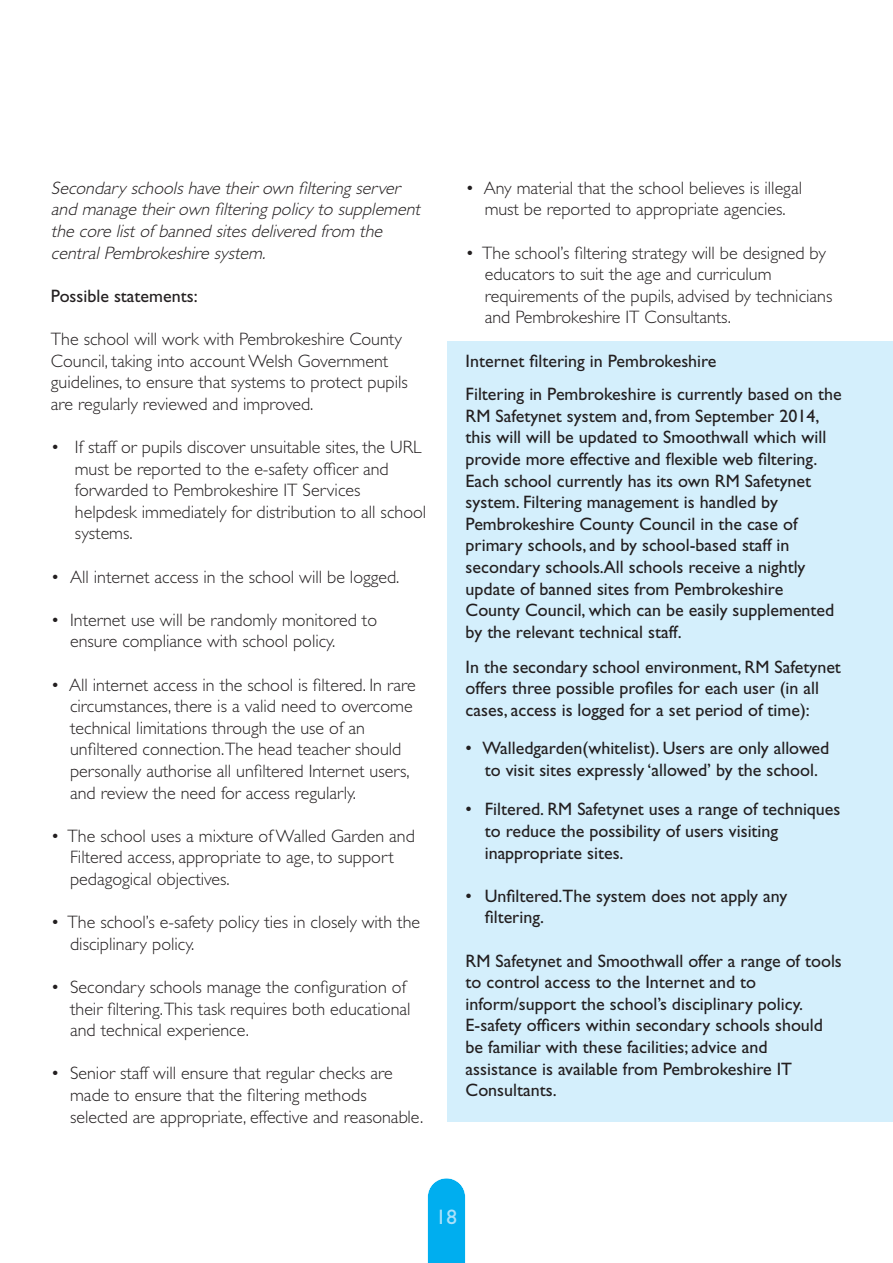
<style>
.page{position:relative;width:893px;height:1263px;background:#fff}
.page>*{position:absolute;margin:0;border:0;box-sizing:border-box;transform-origin:0 0}
.t1{font:21px "Gill Sans Std";color:#aae1fa}
.t2{font:300 18px/21.6px "Gill Sans Std";color:#231f20}
.t3{font:18px/21.6px "Gill Sans Std";color:#231f20}
.t4{font:italic 300 18px/21.6px "Gill Sans Std";color:#231f20}
</style>
<div class="page">
<div style="left:447px;top:341px;width:446px;height:781px;background:#d4effc"></div>
<svg style="left:427px;top:1178px;width:39px;height:85px;background:#18b5f0"></svg>
<p class="t4" style="left:51px;top:179px;width:374px">Secondary schools have their own filtering server and manage their own filtering policy to supplement the core list of banned sites delivered from the central Pembrokeshire system.</p>
<p class="t3" style="left:51px;top:286px;width:148px">Possible statements:</p>
<p class="t2" style="left:51px;top:330px;width:358px">The school will work with Pembrokeshire County Council, taking into account Welsh Government guidelines, to ensure that systems to protect pupils are regularly reviewed and improved.</p>
<p class="t2" style="left:75px;top:438px;width:353px;text-indent:-24px">• If staff or pupils discover unsuitable sites, the URL must be reported to the e-safety officer and forwarded to Pembrokeshire IT Services helpdesk immediately for distribution to all school systems.</p>
<p class="t2" style="left:51px;top:567px;width:350px">• All internet access in the school will be logged.</p>
<p class="t2" style="left:70px;top:611px;width:308px;text-indent:-19px">• Internet use will be randomly monitored to ensure compliance with school policy.</p>
<p class="t2" style="left:70px;top:675px;width:347px;text-indent:-19px">• All internet access in the school is filtered. In rare circumstances, there is a valid need to overcome technical limitations through the use of an unfiltered connection.The head teacher should personally authorise all unfiltered Internet users, and review the need for access regularly.</p>
<p class="t2" style="left:70px;top:827px;width:346px;text-indent:-19px">• The school uses a mixture of Walled Garden and<br>Filtered access, appropriate to age, to support pedagogical objectives.</p>
<p class="t2" style="left:70px;top:913px;width:351px;text-indent:-19px">• The school’s e-safety policy ties in closely with the disciplinary policy.</p>
<p class="t2" style="left:70px;top:978px;width:342px;text-indent:-19px">• Secondary schools manage the configuration of their filtering.This task requires both educational and technical experience.</p>
<p class="t2" style="left:70px;top:1064px;width:355px;text-indent:-19px">• Senior staff will ensure that regular checks are made to ensure that the filtering methods selected are appropriate, effective and reasonable.</p>
<p class="t2" style="left:466px;top:179px;width:338px;text-align:center">• Any material that the school believes is illegal must be reported to appropriate agencies.</p>
<p class="t2" style="left:485px;top:243px;width:349px;text-indent:-19px">• The school’s filtering strategy will be designed by educators to suit the age and curriculum requirements of the pupils, advised by technicians and Pembrokeshire IT Consultants.</p>
<p class="t3" style="left:466px;top:345px;width:378px;line-height:33.6px">Internet filtering in Pembrokeshire<br>Filtering in Pembrokeshire is currently based on the</p>
<p class="t3" style="left:466px;top:406px;width:370px">RM Safetynet system and, from September 2014, this will will be updated to Smoothwall which will provide more effective and flexible web filtering.<br>Each school currently has its own RM Safetynet system. Filtering management is handled by Pembrokeshire County Council in the case of primary schools, and by school-based staff in secondary schools.All schools receive a nightly update of banned sites from Pembrokeshire County Council, which can be easily supplemented by the relevant technical staff.</p>
<p class="t3" style="left:466px;top:658px;width:377px">In the secondary school environment, RM Safetynet offers three possible profiles for each user (in all cases, access is logged for a set period of time):</p>
<p class="t3" style="left:466px;top:739px;width:365px;text-align:center">• Walledgarden(whitelist). Users are only allowed to visit sites expressly ‘allowed’ by the school.</p>
<p class="t3" style="left:485px;top:800px;width:357px;text-indent:-19px">• Filtered. RM Safetynet uses a range of techniques to reduce the possibility of users visiting inappropriate sites.</p>
<p class="t3" style="left:485px;top:886px;width:304px;text-indent:-19px">• Unfiltered.The system does not apply any filtering.</p>
<p class="t3" style="left:466px;top:951px;width:378px">RM Safetynet and Smoothwall offer a range of tools to control access to the Internet and to inform/support the school’s disciplinary policy.<br>E-safety officers within secondary schools should be familiar with these facilities; advice and assistance is available from Pembrokeshire IT Consultants.</p>
<p class="t1" style="left:436px;top:1209px;width:22px">18</p>
</div>
